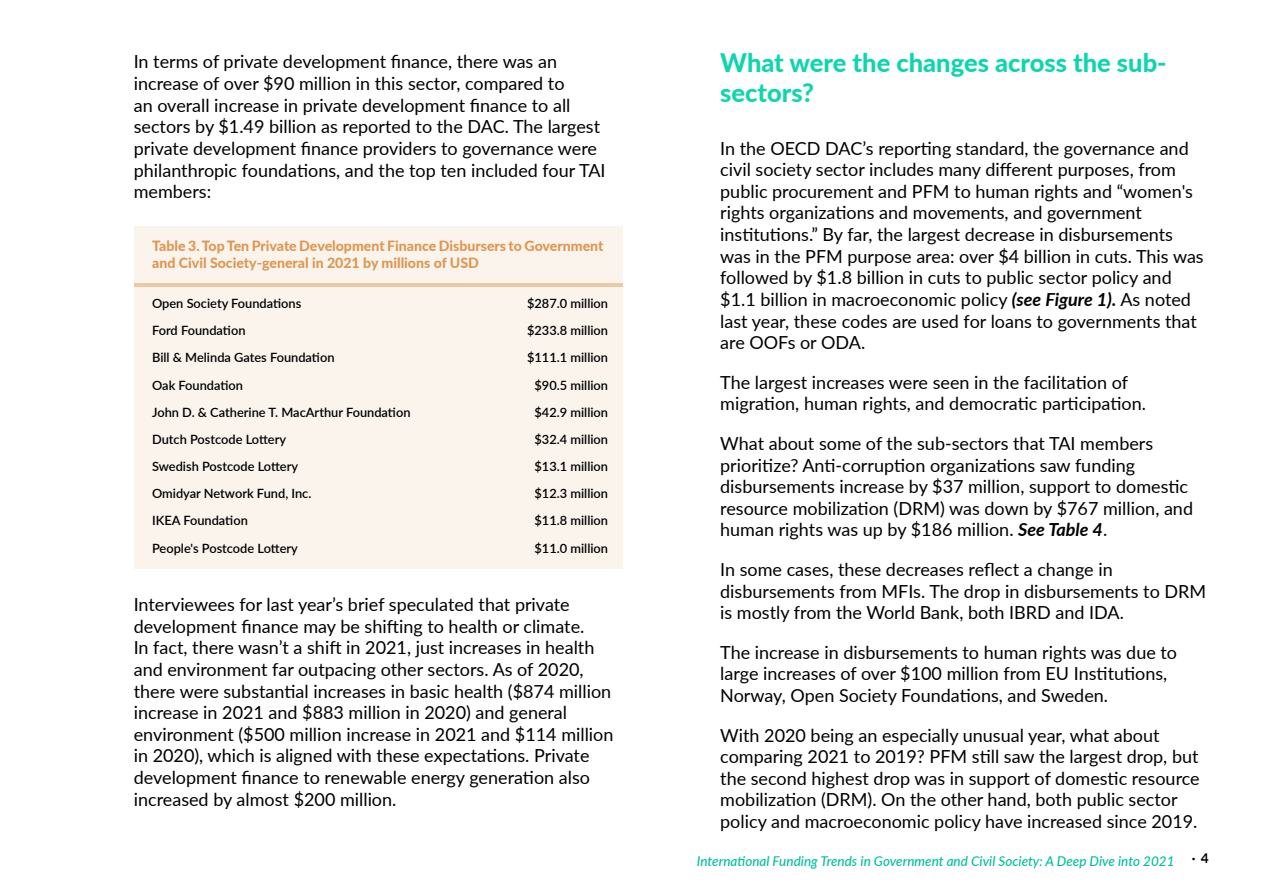
<style>
.page{position:relative;width:1263px;height:893px;background:#fff}
.page>*{position:absolute;margin:0;border:0;box-sizing:border-box;transform-origin:0 0}
.t1{font:800 25.5px/30.6px "Lato";color:#0dd6ad}
.cuerpo_de_text{font:18px/21.6px "Lato";color:#000}
.cuerpo_de_text-2{font:800 14.1px/17px "Lato";color:#df9651}
.t2{font:italic 500 13.5px "Lato";color:#00bf9e}
.t3{font:700 13.5px "Lato";color:#000}
.cuerpo_de_text-3{font:600 12.75px "Lato";color:#000}
.s1{font-weight:700;font-style:italic}
</style>
<div class="page">
<div style="left:134px;top:226px;width:489px;height:342px;background:#fbf4ed"></div>
<hr style="left:134px;top:283px;width:489px;height:3px;background:#df9651">
<p class="cuerpo_de_text" style="left:134px;top:50px;width:473px">In terms of private development finance, there was an increase of over $90 million in this sector, compared to<br>an overall increase in private development finance to all sectors by $1.49 billion as reported to the DAC. The largest private development finance providers to governance were philanthropic foundations, and the top ten included four TAI members:</p>
<p class="cuerpo_de_text-2" style="left:152px;top:237px;width:453px">Table 3. Top Ten Private Development Finance Disbursers to Government and Civil Society-general in 2021 by millions of USD</p>
<p class="cuerpo_de_text-3" style="left:152px;top:294px;width:151px">Open Society Foundations</p>
<p class="cuerpo_de_text-3" style="left:152px;top:321px;width:95px">Ford Foundation</p>
<p class="cuerpo_de_text-3" style="left:152px;top:348px;width:184px">Bill &amp; Melinda Gates Foundation</p>
<p class="cuerpo_de_text-3" style="left:152px;top:376px;width:92px">Oak Foundation</p>
<p class="cuerpo_de_text-3" style="left:152px;top:403px;width:260px">John D. &amp; Catherine T. MacArthur Foundation</p>
<p class="cuerpo_de_text-3" style="left:152px;top:430px;width:136px">Dutch Postcode Lottery</p>
<p class="cuerpo_de_text-3" style="left:152px;top:457px;width:148px">Swedish Postcode Lottery</p>
<p class="cuerpo_de_text-3" style="left:152px;top:484px;width:161px">Omidyar Network Fund, Inc.</p>
<p class="cuerpo_de_text-3" style="left:152px;top:512px;width:97px">IKEA Foundation</p>
<p class="cuerpo_de_text-3" style="left:152px;top:539px;width:147px">People's Postcode Lottery</p>
<p class="cuerpo_de_text-3" style="left:527px;top:294px;width:82px">$287.0 million</p>
<p class="cuerpo_de_text-3" style="left:527px;top:321px;width:82px">$233.8 million</p>
<p class="cuerpo_de_text-3" style="left:527px;top:348px;width:82px">$111.1 million</p>
<p class="cuerpo_de_text-3" style="left:534px;top:376px;width:75px">$90.5 million</p>
<p class="cuerpo_de_text-3" style="left:534px;top:403px;width:75px">$42.9 million</p>
<p class="cuerpo_de_text-3" style="left:534px;top:430px;width:75px">$32.4 million</p>
<p class="cuerpo_de_text-3" style="left:534px;top:457px;width:75px">$13.1 million</p>
<p class="cuerpo_de_text-3" style="left:534px;top:484px;width:75px">$12.3 million</p>
<p class="cuerpo_de_text-3" style="left:534px;top:512px;width:75px">$11.8 million</p>
<p class="cuerpo_de_text-3" style="left:534px;top:539px;width:75px">$11.0 million</p>
<p class="cuerpo_de_text" style="left:134px;top:593px;width:481px">Interviewees for last year’s brief speculated that private development finance may be shifting to health or climate.<br>In fact, there wasn’t a shift in 2021, just increases in health and environment far outpacing other sectors. As of 2020, there were substantial increases in basic health ($874 million increase in 2021 and $883 million in 2020) and general environment ($500 million increase in 2021 and $114 million in 2020), which is aligned with these expectations. Private development finance to renewable energy generation also increased by almost $200 million.</p>
<p class="t1" style="left:720px;top:46px;width:448px">What were the changes across the sub&shy;sectors?</p>
<p class="cuerpo_de_text" style="left:720px;top:137px;width:485px">In the OECD DAC’s reporting standard, the governance and civil society sector includes many different purposes, from public procurement and PFM to human rights and “women's rights organizations and movements, and government institutions.” By far, the largest decrease in disbursements was in the PFM purpose area: over $4 billion in cuts. This was followed by $1.8 billion in cuts to public sector policy and $1.1 billion in macroeconomic policy <span class="s1">(see Figure 1).</span> As noted last year, these codes are used for loans to governments that are OOFs or ODA.</p>
<p class="cuerpo_de_text" style="left:720px;top:371px;width:427px">The largest increases were seen in the facilitation of migration, human rights, and democratic participation.</p>
<p class="cuerpo_de_text" style="left:720px;top:432px;width:474px">What about some of the sub-sectors that TAI members prioritize? Anti-corruption organizations saw funding disbursements increase by $37 million, support to domestic resource mobilization (DRM) was down by $767 million, and human rights was up by $186 million. <span class="s1">See Table 4</span>.</p>
<p class="cuerpo_de_text" style="left:720px;top:558px;width:487px">In some cases, these decreases reflect a change in disbursements from MFIs. The drop in disbursements to DRM is mostly from the World Bank, both IBRD and IDA.</p>
<p class="cuerpo_de_text" style="left:720px;top:641px;width:458px">The increase in disbursements to human rights was due to large increases of over $100 million from EU Institutions,<br>Norway, Open Society Foundations, and Sweden.</p>
<p class="cuerpo_de_text" style="left:720px;top:723px;width:481px">With 2020 being an especially unusual year, what about comparing 2021 to 2019? PFM still saw the largest drop, but the second highest drop was in support of domestic resource mobilization (DRM). On the other hand, both public sector policy and macroeconomic policy have increased since 2019.</p>
<p class="t2" style="left:697px;top:851px;width:479px">International Funding Trends in Government and Civil Society: A Deep Dive into 2021</p>
<p class="t3" style="left:1192px;top:850px;width:18px">· 4</p>
</div>
